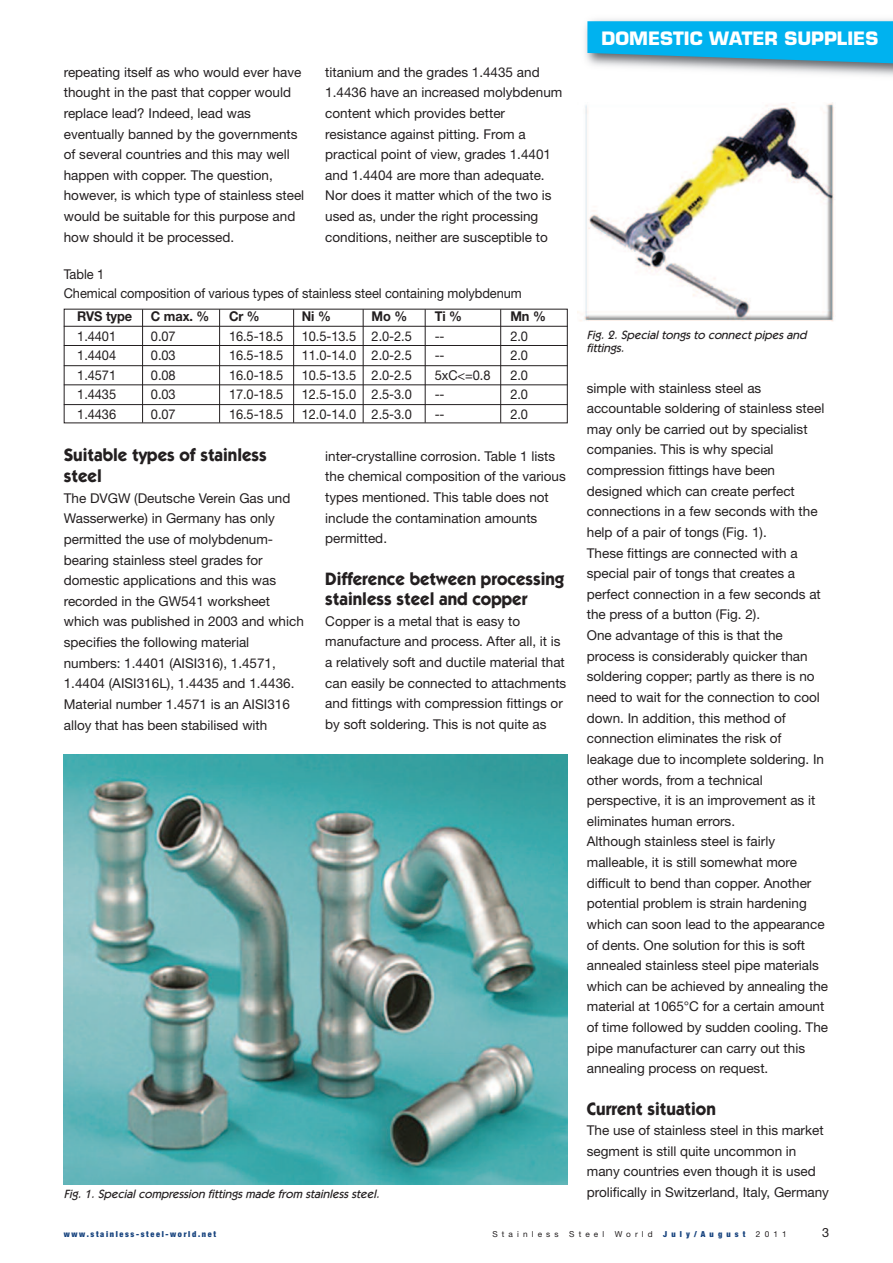
<style>
.page{position:relative;width:893px;height:1263px;background:#fff}
.page>*{position:absolute;margin:0;border:0;box-sizing:border-box;transform-origin:0 0}
.t1{font:700 18px/20.5px "Itc Kabel";color:#231f20;scale:.95 1}
.t2{font:700 18px "Eurostile LT Std";color:#fff}
.t3{font:13.5px/20.7px "Helvetica Neue";color:#231f20}
.t4{font:13.5px/19.5px "Helvetica Neue";color:#231f20;text-align:justify;scale:.95 1}
.t5{font:700 13.5px "Helvetica Neue";letter-spacing:-.005em;color:#231f20;scale:.95 1}
.t6{font:12.75px "Helvetica Neue";color:#231f20}
.t7{font:italic 500 12px/13.5px "Itc Kabel";color:#231f20}
.t8{font:900 condensed 8.25px "Helvetica Neue";letter-spacing:.2em;color:#17437e}
.t9{font:8.25px "Helvetica Neue";letter-spacing:.5em;color:#231f20}
.t10{font:900 condensed 8.25px "Helvetica Neue";letter-spacing:.5em;color:#17437e}
</style>
<div class="page">
<img style="left:577px;top:102px;width:257px;height:220px">
<svg style="left:587px;top:21px;width:306px;height:43px;background:#17afe3"></svg>
<hr style="left:64px;top:326px;width:504px;height:1px;background:#231f20">
<hr style="left:64px;top:345px;width:504px;height:1px;background:#231f20">
<hr style="left:64px;top:365px;width:504px;height:1px;background:#231f20">
<hr style="left:64px;top:384px;width:504px;height:1px;background:#231f20">
<hr style="left:64px;top:404px;width:504px;height:1px;background:#231f20">
<hr style="left:142px;top:309px;width:1px;height:114px;background:#231f20">
<hr style="left:219px;top:309px;width:1px;height:114px;background:#231f20">
<hr style="left:293px;top:309px;width:1px;height:114px;background:#231f20">
<hr style="left:363px;top:309px;width:1px;height:114px;background:#231f20">
<hr style="left:425px;top:309px;width:1px;height:114px;background:#231f20">
<hr style="left:500px;top:309px;width:1px;height:114px;background:#231f20">
<img style="left:64px;top:755px;width:504px;height:429px">
<p class="t3" style="left:64px;top:61px;width:242px">repeating itself as who would ever have thought in the past that copper would replace lead? Indeed, lead was eventually banned by the governments of several countries and this may well happen with copper. The question, however, is which type of stainless steel would be suitable for this purpose and how should it be processed.</p>
<p class="t3" style="left:325px;top:61px;width:239px">titanium and the grades 1.4435 and 1.4436 have an increased molybdenum content which provides better resistance against pitting. From a practical point of view, grades 1.4401 and 1.4404 are more than adequate.<br>Nor does it matter which of the two is used as, under the right processing conditions, neither are susceptible to</p>
<p class="t4" style="left:64px;top:264px;width:484px">Table 1<br>Chemical composition of various types of stainless steel containing molybdenum</p>
<p class="t5" style="left:77px;top:308px;width:59px">RVS type</p>
<p class="t4" style="left:77px;top:326px;width:42px">1.4401<br>1.4404<br>1.4571<br>1.4435<br>1.4436</p>
<p class="t5" style="left:151px;top:308px;width:63px">C max. %</p>
<p class="t4" style="left:151px;top:326px;width:28px">0.07<br>0.03<br>0.08<br>0.03<br>0.07</p>
<p class="t5" style="left:229px;top:308px;width:34px">Cr %</p>
<p class="t4" style="left:229px;top:326px;width:59px">16.5-18.5<br>16.5-18.5<br>16.0-18.5<br>17.0-18.5<br>16.5-18.5</p>
<p class="t5" style="left:302px;top:308px;width:32px">Ni %</p>
<p class="t4" style="left:302px;top:326px;width:59px">10.5-13.5<br>11.0-14.0<br>10.5-13.5<br>12.5-15.0<br>12.0-14.0</p>
<p class="t5" style="left:372px;top:308px;width:39px">Mo %</p>
<p class="t4" style="left:372px;top:326px;width:44px">2.0-2.5<br>2.0-2.5<br>2.0-2.5<br>2.5-3.0<br>2.5-3.0</p>
<p class="t5" style="left:435px;top:308px;width:30px">Ti %</p>
<p class="t4" style="left:435px;top:326px;width:60px;text-align:left">--<br>--<br>5xC&lt;=0.8 --<br>--</p>
<p class="t5" style="left:510px;top:308px;width:39px">Mn %</p>
<p class="t4" style="left:510px;top:326px;width:20px">2.0<br>2.0<br>2.0<br>2.0<br>2.0</p>
<h1 class="t1" style="left:64px;top:446px;width:215px">Suitable types of stainless steel</h1>
<p class="t3" style="left:64px;top:487px;width:242px">The DVGW (Deutsche Verein Gas und Wasserwerke) in Germany has only permitted the use of molybdenum&shy;bearing stainless steel grades for domestic applications and this was recorded in the GW541 worksheet which was published in 2003 and which specifies the following material numbers: 1.4401 (AISI316), 1.4571, 1.4404 (AISI316L), 1.4435 and 1.4436.<br>Material number 1.4571 is an AISI316 alloy that has been stabilised with</p>
<p class="t3" style="left:325px;top:445px;width:242px">inter-crystalline corrosion. Table 1 lists the chemical composition of the various types mentioned. This table does not include the contamination amounts permitted.</p>
<h1 class="t1" style="left:325px;top:569px;width:253px">Difference between processing stainless steel and copper</h1>
<p class="t3" style="left:325px;top:610px;width:243px">Copper is a metal that is easy to manufacture and process. After all, it is a relatively soft and ductile material that can easily be connected to attachments and fittings with compression fittings or by soft soldering. This is not quite as</p>
<p class="t7" style="left:64px;top:1188px;width:319px">Fig. 1. Special compression fittings made from stainless steel.</p>
<h1 class="t2" style="left:601px;top:32px;width:278px">DOMESTIC WATER SUPPLIES</h1>
<p class="t7" style="left:587px;top:329px;width:223px">Fig. 2. Special tongs to connect pipes and fittings.</p>
<p class="t3" style="left:587px;top:377px;width:243px">simple with stainless steel as accountable soldering of stainless steel may only be carried out by specialist companies. This is why special compression fittings have been designed which can create perfect connections in a few seconds with the help of a pair of tongs (Fig. 1).<br>These fittings are connected with a special pair of tongs that creates a perfect connection in a few seconds at the press of a button (Fig. 2).<br>One advantage of this is that the process is considerably quicker than soldering copper; partly as there is no need to wait for the connection to cool down. In addition, this method of connection eliminates the risk of leakage due to incomplete soldering. In other words, from a technical perspective, it is an improvement as it eliminates human errors.<br>Although stainless steel is fairly malleable, it is still somewhat more difficult to bend than copper. Another potential problem is strain hardening which can soon lead to the appearance of dents. One solution for this is soft annealed stainless steel pipe materials which can be achieved by annealing the material at 1065°C for a certain amount of time followed by sudden cooling. The pipe manufacturer can carry out this annealing process on request.</p>
<h1 class="t1" style="left:587px;top:1099px;width:137px">Current situation</h1>
<p class="t3" style="left:587px;top:1120px;width:244px">The use of stainless steel in this market segment is still quite uncommon in many countries even though it is used prolifically in Switzerland, Italy, Germany</p>
<p class="t8" style="left:64px;top:1229px;width:154px">www.stainless-steel-world.net</p>
<p class="t9" style="left:492px;top:1229px;width:68px">Stainless</p>
<p class="t9" style="left:569px;top:1229px;width:37px">Steel</p>
<p class="t9" style="left:615px;top:1229px;width:39px">World</p>
<p class="t10" style="left:663px;top:1229px;width:84px">July/August</p>
<p class="t9" style="left:756px;top:1229px;width:32px">2011</p>
<p class="t6" style="left:822px;top:1225px;width:9px">3</p>
</div>
